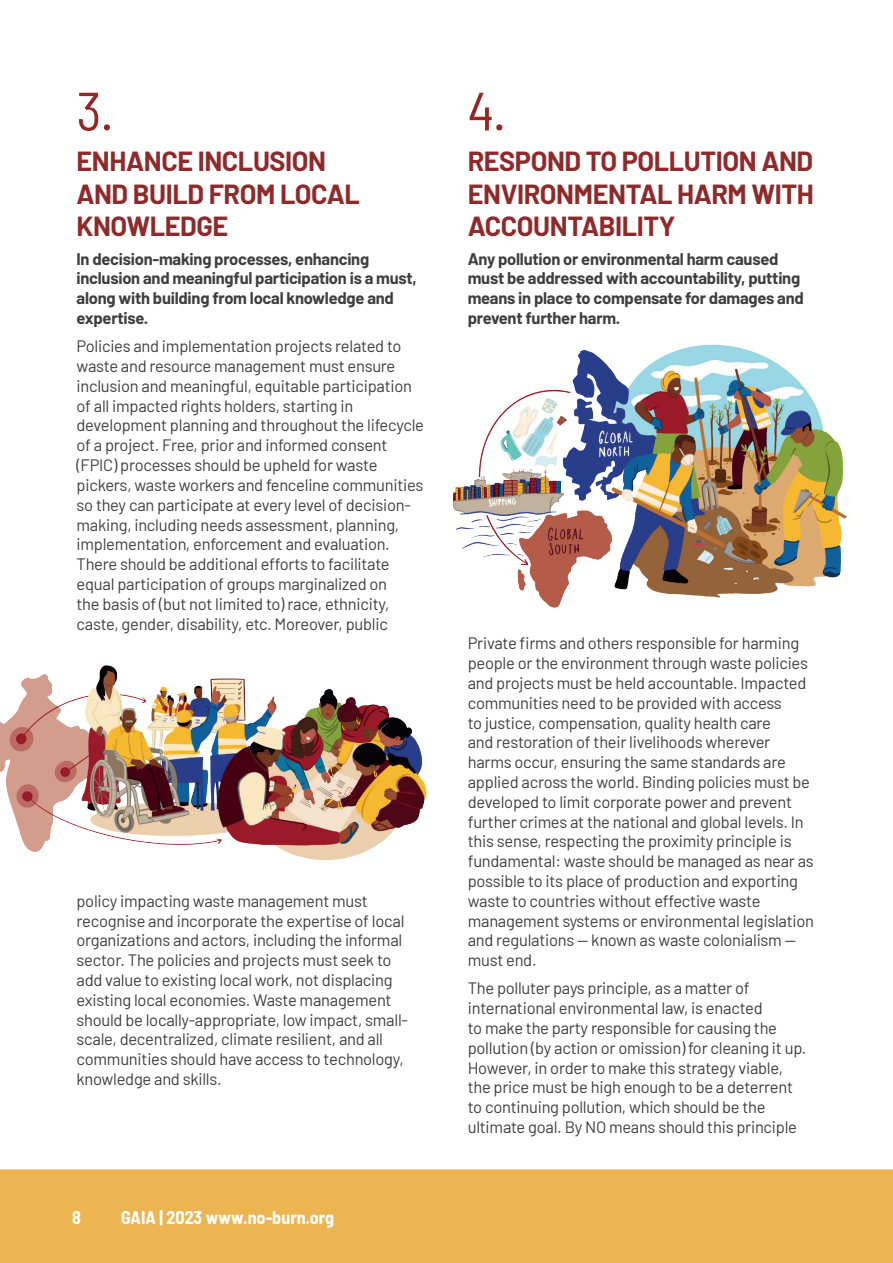
<style>
.page{position:relative;width:893px;height:1263px;background:#fff}
.page>*{position:absolute;margin:0;border:0;box-sizing:border-box;transform-origin:0 0}
.t1{font:semi-condensed 54px "Barlow";color:#952825}
.t2{font:700 27px/32.4px "Barlow";letter-spacing:-.015em;color:#902929}
.t3{font:700 semi-condensed 18px "Barlow";color:#fff}
.t4{font:16.5px/19.8px "Barlow";letter-spacing:-.015em;color:#3e3e3f}
.t5{font:700 16.5px/19.8px "Barlow";letter-spacing:-.015em;color:#3e3e3f}
</style>
<div class="page">
<div style="left:0;top:1169px;width:893px;height:94px;background:#ecb551"></div>
<img style="left:0;top:665px;width:427px;height:195px">
<img style="left:453px;top:344px;width:394px;height:264px">
<h1 class="t1" style="left:77px;top:72px;width:38px">3.</h1>
<h2 class="t2" style="left:77px;top:143px;width:285px">ENHANCE INCLUSION<br>AND BUILD FROM LOCAL<br>KNOWLEDGE</h2>
<p class="t5" style="left:77px;top:247px;width:342px">In decision-making processes, enhancing inclusion and meaningful participation is a must, along with building from local knowledge and expertise.</p>
<p class="t4" style="left:77px;top:335px;width:349px">Policies and implementation projects related to waste and resource management must ensure inclusion and meaningful, equitable participation of all impacted rights holders, starting in development planning and throughout the lifecycle of a project. Free, prior and informed consent (FPIC) processes should be upheld for waste pickers, waste workers and fenceline communities so they can participate at every level of decision&shy;making, including needs assessment, planning, implementation, enforcement and evaluation.<br>There should be additional efforts to facilitate equal participation of groups marginalized on<br>the basis of (but not limited to) race, ethnicity, caste, gender, disability, etc. Moreover, public</p>
<p class="t4" style="left:77px;top:890px;width:333px">policy impacting waste management must recognise and incorporate the expertise of local organizations and actors, including the informal sector. The policies and projects must seek to add value to existing local work, not displacing existing local economies. Waste management should be locally-appropriate, low impact, small&shy;scale, decentralized, climate resilient, and all communities should have access to technology, knowledge and skills.</p>
<p class="t3" style="left:72px;top:1204px;width:10px">8</p>
<p class="t3" style="left:121px;top:1204px;width:214px">GAIA | 2023 www.no-burn.org</p>
<h1 class="t1" style="left:468px;top:72px;width:39px">4.</h1>
<h2 class="t2" style="left:468px;top:143px;width:348px;text-align:justify">RESPOND TO POLLUTION AND ENVIRONMENTAL HARM WITH ACCOUNTABILITY</h2>
<p class="t5" style="left:468px;top:247px;width:337px">Any pollution or environmental harm caused must be addressed with accountability, putting means in place to compensate for damages and prevent further harm.</p>
<p class="t4" style="left:468px;top:632px;width:348px">Private firms and others responsible for harming people or the environment through waste policies and projects must be held accountable. Impacted communities need to be provided with access<br>to justice, compensation, quality health care<br>and restoration of their livelihoods wherever harms occur, ensuring the same standards are applied across the world. Binding policies must be developed to limit corporate power and prevent further crimes at the national and global levels. In this sense, respecting the proximity principle is fundamental: waste should be managed as near as possible to its place of production and exporting waste to countries without effective waste management systems or environmental legislation and regulations — known as waste colonialism — must end.</p>
<p class="t4" style="left:468px;top:977px;width:340px">The polluter pays principle, as a matter of international environmental law, is enacted<br>to make the party responsible for causing the pollution (by action or omission) for cleaning it up.<br>However, in order to make this strategy viable, the price must be high enough to be a deterrent to continuing pollution, which should be the ultimate goal. By NO means should this principle</p>
</div>
